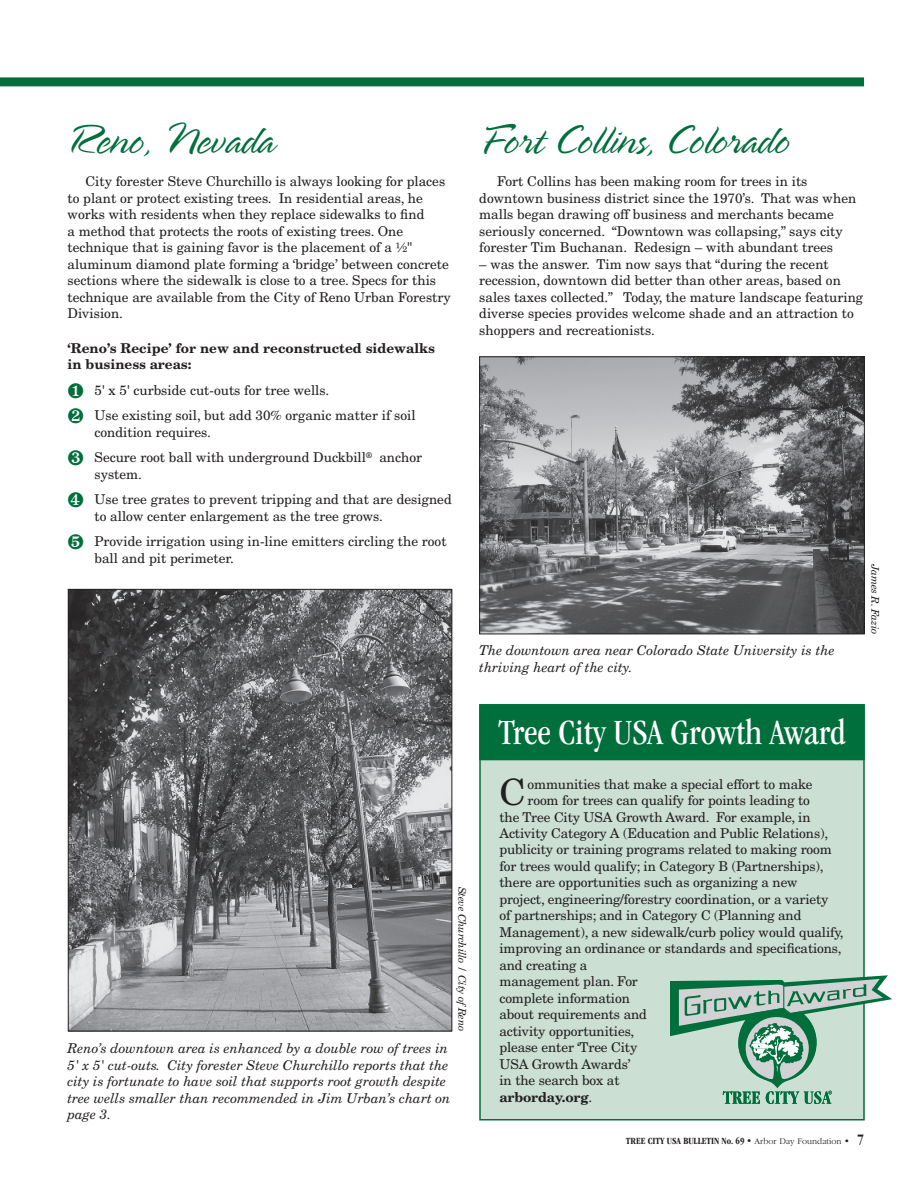
<style>
.page{position:relative;width:918px;height:1188px;background:#fff}
.page>*{position:absolute;margin:0;border:0;box-sizing:border-box;transform-origin:0 0}
.t1{font:300 45px "Spring";color:#006f3c}
.t2{font:condensed 36.75px "ITC Garamond Std";color:#fff}
.t3{font:36.3px "New Century Schlbk LT Std";color:#231f20}
.t4{font:13.5px/16.5px "New Century Schlbk LT Std";color:#231f20}
.t5{font:italic 13.5px/16.5px "New Century Schlbk LT Std";color:#231f20}
.t6{font:700 13.5px/16.5px "New Century Schlbk LT Std";color:#231f20}
.t7{font:italic 10.5px "New Century Schlbk LT Std";letter-spacing:-.02em;color:#231f20}
.t8{font:700 condensed 9.75px "ITC Garamond Std";color:#231f20}
.s1{color:#006f3c}
.s2{font-weight:400}
.s3{font-weight:300;font-stretch:normal;font-size:9px}
.s4{font-stretch:normal;font-size:9px}
.s5{font-size:15px}
</style>
<div class="page">
<div style="left:0;top:77px;width:864px;height:9px;background:#006f3c"></div>
<img style="left:70px;top:591px;width:380px;height:438px">
<img style="left:481px;top:358px;width:382px;height:274px">
<div style="left:479px;top:356px;width:386px;height:278px;border:1px solid #231f20"></div>
<div style="left:479px;top:704px;width:386px;height:416px;background:#cbdfd3;border:2px solid #006f3c"></div>
<svg style="left:670px;top:975px;width:222px;height:129px"></svg>
<div style="left:479px;top:704px;width:386px;height:56px;background:#006f3c"></div>
<h1 class="t1" style="left:68px;top:117px;width:208px">Reno, Nevada</h1>
<p class="t4" style="left:68px;top:173px;width:385px;text-indent:18px">City forester Steve Churchillo is always looking for places to plant or protect existing trees. In residential areas, he works with residents when they replace sidewalks to find<br>a method that protects the roots of existing trees. One technique that is gaining favor is the placement of a ½" aluminum diamond plate forming a ‘bridge’ between concrete sections where the sidewalk is close to a tree. Specs for this technique are available from the City of Reno Urban Forestry Division.</p>
<p class="t6" style="left:68px;top:340px;width:369px">‘Reno’s Recipe’ for new and reconstructed sidewalks in business areas:</p>
<p class="t4" style="left:68px;top:377px;width:350px;line-height:25.5px"><span class="s1">❶</span> 5' x 5' curbside cut-outs for tree wells.<br><span class="s1">❷</span> Use existing soil, but add 30% organic matter if soil</p>
<p class="t4" style="left:68px;top:419px;width:356px;line-height:25.5px;text-indent:27px">condition requires.<br><span class="s1">❸</span> Secure root ball with underground Duckbill<sup>®</sup> anchor</p>
<p class="t4" style="left:68px;top:461px;width:386px;line-height:25.5px;text-indent:27px">system.<br><span class="s1">❹</span> Use tree grates to prevent tripping and that are designed</p>
<p class="t4" style="left:68px;top:503px;width:381px;line-height:25.5px;text-indent:27px">to allow center enlargement as the tree grows.<br><span class="s1">❺</span> Provide irrigation using in-line emitters circling the root</p>
<p class="t4" style="left:94px;top:550px;width:141px">ball and pit perimeter.</p>
<h1 class="t1" style="left:479px;top:117px;width:312px">Fort Collins, Colorado</h1>
<p class="t4" style="left:479px;top:173px;width:379px;text-indent:18px">Fort Collins has been making room for trees in its downtown business district since the 1970’s. That was when malls began drawing off business and merchants became seriously concerned. “Downtown was collapsing,” says city forester Tim Buchanan. Redesign – with abundant trees</p>
<p class="t4" style="left:479px;top:256px;width:385px">– was the answer. Tim now says that “during the recent recession, downtown did better than other areas, based on sales taxes collected.” Today, the mature landscape featuring diverse species provides welcome shade and an attraction to shoppers and recreationists.</p>
<p class="t5" style="left:479px;top:642px;width:357px">The downtown area near Colorado State University is the thriving heart of the city.</p>
<p class="t7" style="left:882px;top:564px;width:72px;rotate:90deg">James R. Fazio</p>
<p class="t7" style="left:468px;top:887px;width:146px;rotate:90deg">Steve Churchillo / City ofReno</p>
<p class="t5" style="left:68px;top:1040px;width:385px">Reno’s downtown area is enhanced by a double row of trees in 5' x 5' cut-outs. City forester Steve Churchillo reports that the city is fortunate to have soil that supports root growth despite tree wells smaller than recommended in Jim Urban’s chart on page 3.</p>
<h2 class="t2" style="left:498px;top:712px;width:349px">Tree City USA Growth Award</h2>
<h3 class="t3" style="left:500px;top:770px;width:28px">C</h3>
<p class="t4" style="left:528px;top:775px;width:287px">ommunities that make a special effort to make</p>
<p class="t4" style="left:528px;top:792px;width:284px">room for trees can qualify for points leading to</p>
<p class="t4" style="left:499px;top:808px;width:313px">the Tree City USA Growth Award. For example, in</p>
<p class="t4" style="left:499px;top:825px;width:330px">Activity Category A (Education and Public Relations),</p>
<p class="t4" style="left:499px;top:841px;width:334px">publicity or training programs related to making room</p>
<p class="t4" style="left:499px;top:858px;width:326px">for trees would qualify; in Category B (Partnerships),</p>
<p class="t4" style="left:499px;top:874px;width:300px">there are opportunities such as organizing a new</p>
<p class="t4" style="left:499px;top:891px;width:331px">project, engineering/forestry coordination, or a variety</p>
<p class="t4" style="left:499px;top:907px;width:303px">of partnerships; and in Category C (Planning and</p>
<p class="t4" style="left:499px;top:924px;width:346px">Management), a new sidewalk/curb policy would qualify,</p>
<p class="t4" style="left:499px;top:940px;width:344px">improving an ordinance or standards and specifications,</p>
<p class="t4" style="left:499px;top:957px;width:90px">and creating a</p>
<p class="t4" style="left:499px;top:973px;width:140px">management plan. For</p>
<p class="t4" style="left:499px;top:990px;width:132px">complete information</p>
<p class="t4" style="left:499px;top:1006px;width:149px">about requirements and</p>
<p class="t4" style="left:499px;top:1023px;width:136px">activity opportunities,</p>
<p class="t4" style="left:499px;top:1039px;width:139px">please enter ‘Tree City</p>
<p class="t4" style="left:499px;top:1056px;width:133px">USA Growth Awards’</p>
<p class="t4" style="left:499px;top:1072px;width:122px">in the search box at</p>
<p class="t6" style="left:499px;top:1089px;width:94px">arborday.org<span class="s2">.</span></p>
<p class="t8" style="left:626px;top:1135px;width:240px">TREE CITY USA BULLETIN No. 69 • <span class="s3">Arbor Day Foundation</span> <span class="s4">•</span> <span class="s5">7</span></p>
</div>
